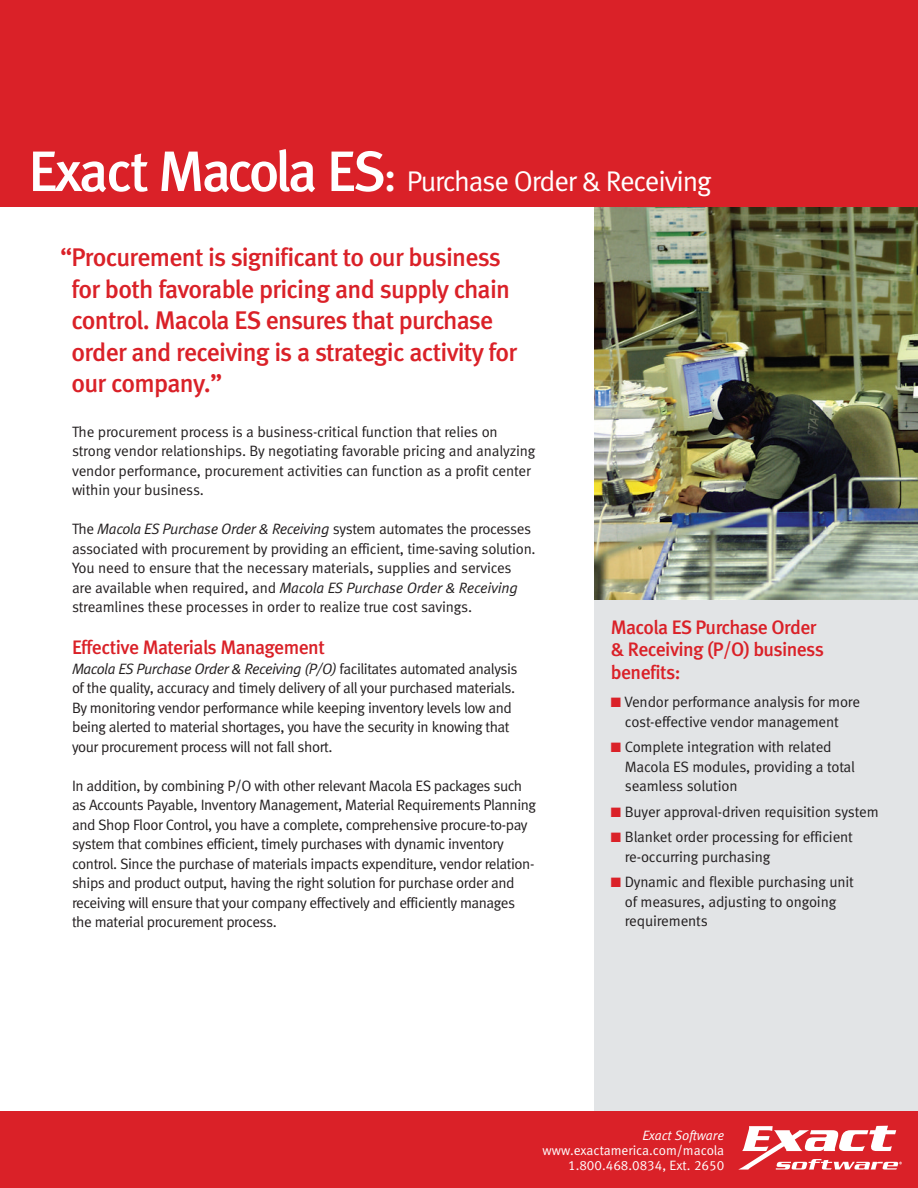
<style>
.page{position:relative;width:918px;height:1188px;background:#fff}
.page>*{position:absolute;margin:0;border:0;box-sizing:border-box;transform-origin:0 0}
.t1{font:28.5px "Meta Normal LF";letter-spacing:-.045em;color:#fff}
.t2{font:25.5px/31.5px "Meta Medium LF";letter-spacing:-.03em;color:#da2128}
.t3{font:19.5px/22.5px "Meta Medium LF";letter-spacing:-.03em;color:#da2128}
.t4{font:15px/19.5px "Meta Normal LF";letter-spacing:-.03em;color:#231f20}
.t5{font:15px/19.5px "Meta Normal LF";letter-spacing:-.01em;color:#231f20}
.t6{font:13.5px/15px "Meta Normal LF";color:#fff;text-align:right}
.t7{font:italic 13.5px "Meta Normal LF";color:#fff}
.s1{font-family:"Meta Medium LF";font-size:57px}
.s2{font-family:"Meta Medium LF";font-size:43.5px}
.s3{font-style:italic}
.s4{color:#da2128}
</style>
<div class="page">
<div style="left:594px;top:540px;width:324px;height:613px;background:#e2e4e6"></div>
<img style="left:594px;top:207px;width:324px;height:392px">
<div style="left:0;top:0;width:918px;height:207px;background:#da2128"></div>
<div style="left:0;top:1111px;width:918px;height:77px;background:#da2128"></div>
<svg style="left:738px;top:1126px;width:164px;height:44px"></svg>
<h1 class="t1" style="left:28px;top:165px;width:685px"><span class="s1">Exact Macola ES</span><span class="s2">:</span> Purchase Order &amp; Receiving</h1>
<h2 class="t2" style="left:71px;top:242px;width:447px;text-indent:-11px">“Procurement is significant to our business for both favorable pricing and supply chain control. Macola ES ensures that purchase order and receiving is a strategic activity for our company.”</h2>
<p class="t5" style="left:72px;top:422px;width:465px">The procurement process is a business-critical function that relies on strong vendor relationships. By negotiating favorable pricing and analyzing vendor performance, procurement activities can function as a profit center within your business.</p>
<p class="t4" style="left:72px;top:519px;width:465px">The <span class="s3">Macola ES Purchase Order &amp; Receiving</span> system automates the processes associated with procurement by providing an efficient, time-saving solution.<br>You need to ensure that the necessary materials, supplies and services<br>are available when required, and <span class="s3">Macola ES Purchase Order &amp; Receiving </span>streamlines these processes in order to realize true cost savings.</p>
<h3 class="t3" style="left:72px;top:636px;width:254px">Effective Materials Management</h3>
<p class="t4" style="left:72px;top:659px;width:447px"><span class="s3">Macola ES Purchase Order &amp; Receiving (P/O)</span> facilitates automated analysis of the quality, accuracy and timely delivery of all your purchased materials.<br>By monitoring vendor performance while keeping inventory levels low and being alerted to material shortages, you have the security in knowing that your procurement process will not fall short.</p>
<p class="t4" style="left:72px;top:776px;width:466px">In addition, by combining P/O with other relevant Macola ES packages such as Accounts Payable, Inventory Management, Material Requirements Planning and Shop Floor Control, you have a complete, comprehensive procure-to-pay system that combines efficient, timely purchases with dynamic inventory control. Since the purchase of materials impacts expenditure, vendor relation&shy;ships and product output, having the right solution for purchase order and receiving will ensure that your company effectively and efficiently manages the material procurement process.</p>
<h3 class="t3" style="left:611px;top:615px;width:215px">Macola ES Purchase Order &amp; Receiving (P/O) business benefits:</h3>
<p class="t5" style="left:611px;top:692px;width:251px;text-align:center"><span class="s4">■</span> Vendor performance analysis for more cost-effective vendor management</p>
<p class="t5" style="left:625px;top:737px;width:232px;text-indent:-14px"><span class="s4">■</span> Complete integration with related<br>Macola ES modules, providing a total seamless solution</p>
<p class="t5" style="left:611px;top:801px;width:269px"><span class="s4">■</span> Buyer approval-driven requisition system</p>
<p class="t5" style="left:625px;top:827px;width:230px;text-indent:-14px"><span class="s4">■</span> Blanket order processing for efficient re-occurring purchasing</p>
<p class="t4" style="left:625px;top:872px;width:231px;text-indent:-14px"><span class="s4">■</span> Dynamic and flexible purchasing unit of measures, adjusting to ongoing requirements</p>
<p class="t7" style="left:643px;top:1128px;width:83px">Exact Software</p>
<p class="t6" style="left:543px;top:1143px;width:183px">www.exactamerica.com/macola<br>1.800.468.0834, Ext. 2650</p>
</div>
